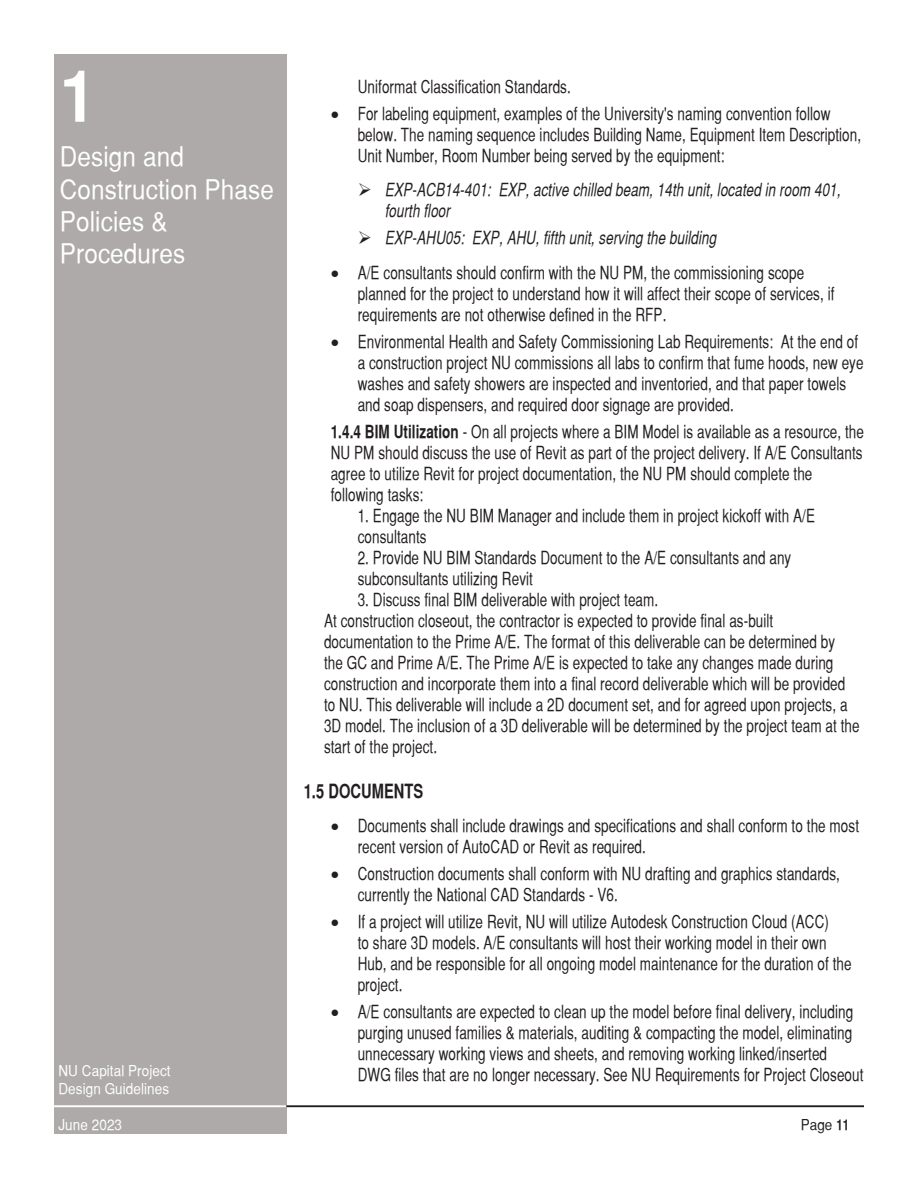
<style>
.page{position:relative;width:918px;height:1188px;background:#fff}
.page>*{position:absolute;margin:0;border:0;box-sizing:border-box;transform-origin:0 0}
.t1{font:700 72px "Sans Serif";color:#fff;scale:.9 1}
.t2{font:27px/32.4px "Sans Serif";letter-spacing:.005em;color:#fff;scale:.9 1}
.t3{font:700 19.5px "Sans Serif";letter-spacing:.005em;color:#231f20;scale:.75 1}
.List_Paragraph{font:18px/21px "Sans Serif";letter-spacing:.005em;color:#231f20;scale:.75 1}
.t4{font:italic 18px/21px "Sans Serif";letter-spacing:.005em;color:#231f20;scale:.75 1}
.t5{font:15px/18px "Sans Serif";letter-spacing:.005em;color:#fff;scale:.9 1}
.t6{font:15px "Sans Serif";color:#231f20;scale:.9 1}
.s1{font-weight:700}
</style>
<div class="page">
<div style="left:54px;top:54px;width:232px;height:1080px;background:#aeaaaa"></div>
<hr style="left:286px;top:1105px;width:578px;height:2px;background:#231f20">
<hr style="left:54px;top:1105px;width:232px;height:2px;background:#fff">
<p class="t1" style="left:60px;top:54px;width:24px">1</p>
<p class="t2" style="left:60px;top:140px;width:139px">Design and</p>
<p class="t2" style="left:60px;top:173px;width:239px">Construction Phase<br>Policies &amp;</p>
<p class="t2" style="left:60px;top:237px;width:141px">Procedures</p>
<p class="t5" style="left:58px;top:1062px;width:126px">NU Capital Project<br>Design Guidelines</p>
<p class="t5" style="left:58px;top:1116px;width:72px">June 2023</p>
<p class="List_Paragraph" style="left:358px;top:76px;width:286px">Uniformat Classification Standards.</p>
<p class="List_Paragraph" style="left:358px;top:103px;width:673px;text-indent:-27px">• For labeling equipment, examples of the University's naming convention follow below. The naming sequence includes Building Name, Equipment Item Description,<br>Unit Number, Room Number being served by the equipment:</p>
<p class="t4" style="left:385px;top:179px;width:609px;text-indent:-27px">➢ EXP-ACB14-401: EXP, active chilled beam, 14th unit, located in room 401, fourth floor</p>
<p class="t4" style="left:358px;top:227px;width:479px">➢ EXP-AHU05: EXP, AHU, fifth unit, serving the building</p>
<p class="List_Paragraph" style="left:358px;top:262px;width:637px;text-indent:-27px">• A/E consultants should confirm with the NU PM, the commissioning scope planned for the project to understand how it will affect their scope of services, if requirements are not otherwise defined in the RFP.</p>
<p class="List_Paragraph" style="left:358px;top:331px;width:676px;text-indent:-27px">• Environmental Health and Safety Commissioning Lab Requirements: At the end of a construction project NU commissions all labs to confirm that fume hoods, new eye washes and safety showers are inspected and inventoried, and that paper towels and soap dispensers, and required door signage are provided.</p>
<p class="List_Paragraph" style="left:331px;top:421px;width:713px"><span class="s1">1 .4.4 BIM Utilization</span> - On all projects where a BIM Model is available as a resource, the NU PM should discuss the use of Revit as part of the project delivery. If A/E Consultants agree to utilize Revit for project documentation, the NU PM should complete the following tasks:</p>
<p class="List_Paragraph" style="left:358px;top:505px;width:611px">1. Engage the NU BIM Manager and include them in project kickoff with A/E consultants</p>
<p class="List_Paragraph" style="left:358px;top:547px;width:580px">2. Provide NU BIM Standards Document to the A/E consultants and any subconsultants utilizing Revit</p>
<p class="List_Paragraph" style="left:358px;top:589px;width:402px">3. Discuss final BIM deliverable with project team.</p>
<p class="List_Paragraph" style="left:324px;top:610px;width:716px">At construction closeout, the contractor is expected to provide final as-built documentation to the Prime A/E. The format of this deliverable can be determined by<br>the GC and Prime A/E. The Prime A/E is expected to take any changes made during construction and incorporate them into a final record deliverable which will be provided to NU. This deliverable will include a 2D document set, and for agreed upon projects, a 3D model. The inclusion of a 3D deliverable will be determined by the project team at the start of the project.</p>
<p class="t3" style="left:304px;top:779px;width:161px">1 .5 DOCUMENTS</p>
<p class="List_Paragraph" style="left:358px;top:815px;width:670px;text-indent:-27px">• Documents shall include drawings and specifications and shall conform to the most recent version of AutoCAD or Revit as required.</p>
<p class="List_Paragraph" style="left:358px;top:863px;width:645px;text-indent:-27px">• Construction documents shall conform with NU drafting and graphics standards, currently the National CAD Standards - V6.</p>
<p class="List_Paragraph" style="left:358px;top:911px;width:660px;text-indent:-27px">• If a project will utilize Revit, NU will utilize Autodesk Construction Cloud (ACC)<br>to share 3D models. A/E consultants will host their working model in their own Hub, and be responsible for all ongoing model maintenance for the duration of the project.</p>
<p class="List_Paragraph" style="left:358px;top:1001px;width:676px;text-indent:-27px">• A/E consultants are expected to clean up the model before final delivery, including purging unused families &amp; materials, auditing &amp; compacting the model, eliminating unnecessary working views and sheets, and removing working linked/inserted DWG files that are no longer necessary. See NU Requirements for Project Closeout</p>
<p class="t6" style="left:801px;top:1116px;width:37px">Page</p>
</div>
